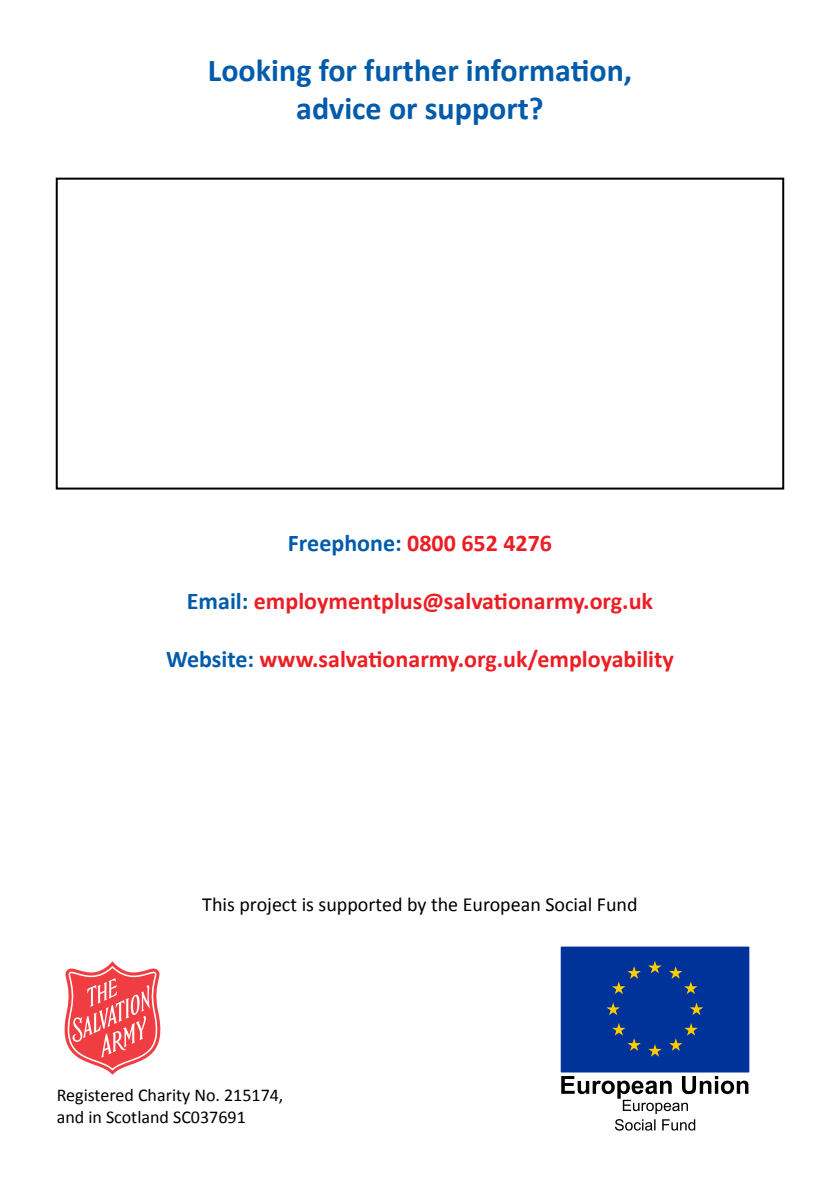
<style>
.page{position:relative;width:840px;height:1191px;background:#fff}
.page>*{position:absolute;margin:0;border:0;box-sizing:border-box;transform-origin:0 0}
.t1{font:700 32px/38.4px "Calibri";color:#005baa;text-align:center}
.t2{font:700 24px "Calibri";color:#ed1d24}
.t3{font:20px "Calibri";color:#000}
.t4{font:18px/21.6px "Calibri";color:#000}
.s1{color:#005baa}
</style>
<div class="page">
<div style="left:56px;top:178px;width:727px;height:311px;border:2px solid #000"></div>
<svg style="left:65px;top:961px;width:95px;height:113px"></svg>
<svg style="left:561px;top:1076px;width:187px;height:54px"></svg>
<div style="left:561px;top:947px;width:187px;height:125px;background:#039"></div>
<div style="left:560px;top:947px;width:188px;height:125px;border:1px solid #039"></div>
<svg style="left:648px;top:961px;width:13px;height:12px"></svg>
<svg style="left:606px;top:1002px;width:13px;height:13px"></svg>
<svg style="left:690px;top:1002px;width:12px;height:13px"></svg>
<svg style="left:648px;top:1044px;width:13px;height:12px"></svg>
<svg style="left:669px;top:966px;width:28px;height:28px"></svg>
<svg style="left:669px;top:1023px;width:28px;height:27px"></svg>
<svg style="left:612px;top:1023px;width:28px;height:27px"></svg>
<svg style="left:612px;top:966px;width:28px;height:28px"></svg>
<h1 class="t1" style="left:208px;top:49px;width:425px">Looking for further information, advice or support?</h1>
<p class="t2" style="left:288px;top:528px;width:265px"><span class="s1">Freephone:</span> 0800 652 4276</p>
<p class="t2" style="left:187px;top:586px;width:467px"><span class="s1">Email:</span> employmentplus@salvationarmy.org.uk</p>
<p class="t2" style="left:166px;top:643px;width:509px"><span class="s1">Website:</span> www.salvationarmy.org.uk/employability</p>
<p class="t3" style="left:202px;top:892px;width:436px">This project is supported by the European Social Fund</p>
<p class="t4" style="left:57px;top:1083px;width:228px">Registered Charity No. 215174, and in Scotland SC037691</p>
</div>
